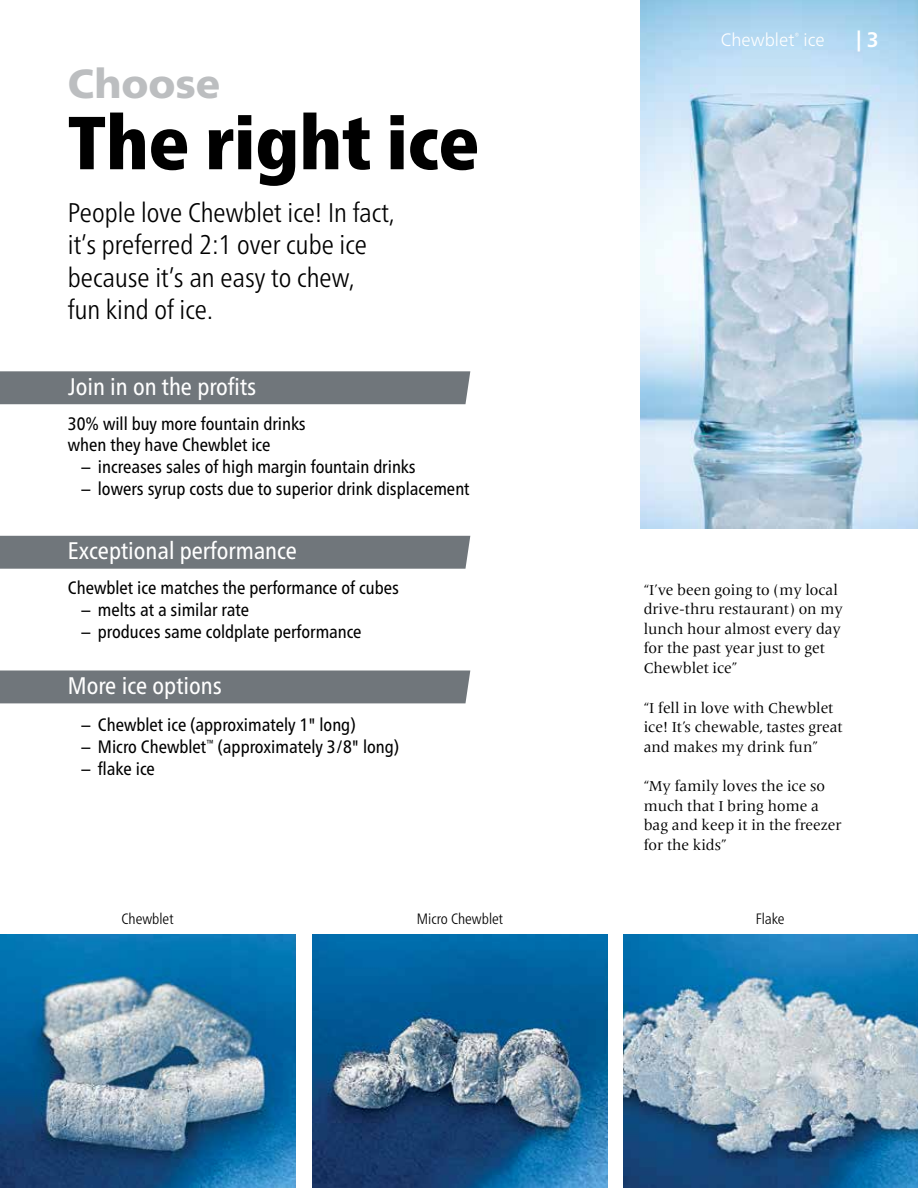
<style>
.page{position:relative;width:918px;height:1188px;background:#fff}
.page>*{position:absolute;margin:0;border:0;box-sizing:border-box;transform-origin:0 0}
.t1{font:900 condensed 75px "Frutiger Neue LT Pro";color:#000}
.t2{font:900 40.5px "Frutiger Neue LT Pro";color:#bcbec0}
.t3{font:300 condensed 27px/32.4px "Frutiger Neue LT Pro";color:#000}
.t4{font:condensed 24px "Frutiger Neue LT Pro";color:#fff}
.t5{font:700 21px "Frutiger Neue LT Pro";color:#fff;scale:.95 1}
.t6{font:condensed 18px/21.6px "Frutiger Neue LT Pro";color:#000}
.t7{font:300 18px "Frutiger Neue LT Pro";color:#fff;scale:.95 1}
.t8{font:15px/19.5px "Frutiger Serif LT Pro";color:#000}
.t9{font:300 condensed 15px "Frutiger Neue LT Pro";color:#000}
.s1{font-weight:500}
</style>
<div class="page">
<img style="left:640px;top:0;width:278px;height:528px">
<div style="left:0;top:371px;width:470px;height:33px;background:#70767b"></div>
<div style="left:0;top:536px;width:470px;height:33px;background:#70767b"></div>
<div style="left:0;top:671px;width:470px;height:32px;background:#70767b"></div>
<img style="left:0;top:934px;width:295px;height:254px">
<img style="left:312px;top:934px;width:296px;height:254px">
<img style="left:623px;top:934px;width:295px;height:254px">
<h2 class="t2" style="left:68px;top:60px;width:154px">Choose</h2>
<h1 class="t1" style="left:68px;top:98px;width:413px">The right ice</h1>
<h3 class="t3" style="left:68px;top:196px;width:328px">People love Chewblet ice! In fact, it’s preferred 2:1 over cube ice because it’s an easy to chew,<br>fun kind of ice.</h3>
<h3 class="t4" style="left:68px;top:372px;width:190px">Join in on the profits</h3>
<p class="t6" style="left:68px;top:413px;width:239px">30% will buy more fountain drinks when they have Chewblet ice</p>
<p class="t6" style="left:81px;top:456px;width:336px">– increases sales of high margin fountain drinks</p>
<p class="t6" style="left:81px;top:478px;width:390px">– lowers syrup costs due to superior drink displacement</p>
<h3 class="t4" style="left:68px;top:537px;width:231px">Exceptional performance</h3>
<p class="t6" style="left:68px;top:577px;width:333px">Chewblet ice matches the performance of cubes</p>
<p class="t6" style="left:81px;top:599px;width:169px">– melts at a similar rate</p>
<p class="t6" style="left:81px;top:620px;width:282px">– produces same coldplate performance</p>
<h3 class="t4" style="left:68px;top:671px;width:155px">More ice options</h3>
<p class="t6" style="left:81px;top:714px;width:276px">– Chewblet ice (approximately 1<span class="s1">"</span> long)</p>
<p class="t6" style="left:81px;top:736px;width:319px">– Micro Chewblet<sup>™</sup> (approximately 3/8<span class="s1">"</span> long)</p>
<p class="t6" style="left:81px;top:757px;width:75px">– flake ice</p>
<p class="t7" style="left:721px;top:29px;width:111px">Chewblet<sup>®</sup> ice</p>
<p class="t5" style="left:856px;top:27px;width:25px">| 3</p>
<p class="t8" style="left:644px;top:580px;width:201px">“I’ve been going to (my local drive-thru restaurant) on my lunch hour almost every day for the past year just to get<br>Chewblet ice”</p>
<p class="t8" style="left:644px;top:698px;width:200px">“I fell in love with Chewblet ice! It’s chewable, tastes great and makes my drink fun”</p>
<p class="t8" style="left:644px;top:777px;width:199px">“My family loves the ice so much that I bring home a bag and keep it in the freezer for the kids”</p>
<p class="t9" style="left:122px;top:910px;width:54px">Chewblet</p>
<p class="t9" style="left:417px;top:910px;width:88px">Micro Chewblet</p>
<p class="t9" style="left:756px;top:910px;width:30px">Flake</p>
</div>
